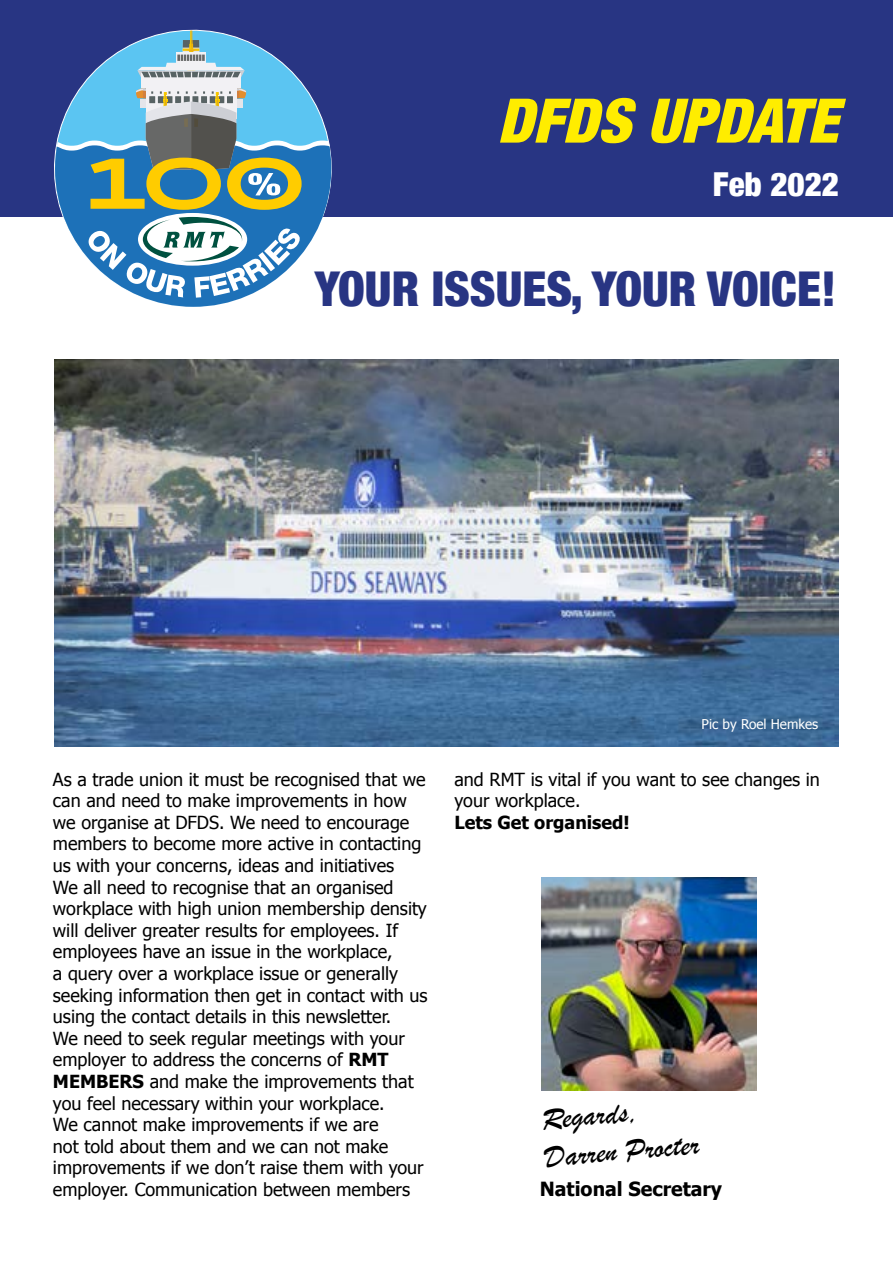
<style>
.page{position:relative;width:893px;height:1263px;background:#fff}
.page>*{position:absolute;margin:0;border:0;box-sizing:border-box;transform-origin:0 0}
.t1{font:italic 900 condensed 61.5px "Helvetica Neue";color:#ffed00}
.t2{font:900 condensed 48px "Helvetica Neue";color:#283583}
.t3{font:900 condensed 33px "Helvetica Neue";color:#fff}
.t4{font:31.35px/37.7px "Brush Script";color:#000}
.t5{font:700 19.5px "Tahoma";color:#000}
.t6{font:18px/21.6px "Tahoma";color:#000}
.t7{font:700 18px "Tahoma";color:#000}
.t8{font:13.5px "Tahoma";color:#fff}
.s1{font-weight:700}
</style>
<div class="page">
<div style="left:0;top:0;width:893px;height:217px;background:#283583"></div>
<svg style="left:54px;top:29px;width:278px;height:155px"></svg>
<svg style="left:55px;top:140px;width:276px;height:167px"></svg>
<div style="left:142px;top:74px;width:49px;height:14px;background:#f2f1f4"></div>
<div style="left:191px;top:74px;width:49px;height:14px;background:#f2f1f4"></div>
<svg style="left:137px;top:30px;width:108px;height:51px;background:#82bad4"></svg>
<div style="left:138px;top:213px;width:109px;height:53px;background:#fff;border-radius:50%"></div>
<svg style="left:87px;top:217px;width:214px;height:81px"></svg>
<svg style="left:91px;top:88px;width:211px;height:122px;background:#7fa497"></svg>
<img style="left:542px;top:877px;width:214px;height:213px">
<img style="left:55px;top:359px;width:784px;height:387px">
<h1 class="t1" style="left:497px;top:70px;width:364px">DFDSUPDATE</h1>
<h3 class="t3" style="left:713px;top:157px;width:128px">Feb 2022</h3>
<h2 class="t2" style="left:315px;top:249px;width:523px">YOUR ISSUES, YOUR VOICE!</h2>
<p class="t8" style="left:702px;top:715px;width:118px">Pic by Roel Hemkes</p>
<p class="t6" style="left:53px;top:767px;width:376px">As a trade union it must be recognised that we can and need to make improvements in how we organise at DFDS. We need to encourage members to become more active in contacting us with your concerns, ideas and initiatives<br>We all need to recognise that an organised workplace with high union membership density will deliver greater results for employees. If employees have an issue in the workplace,<br>a query over a workplace issue or generally seeking information then get in contact with us using the contact details in this newsletter.<br>We need to seek regular meetings with your employer to address the concerns of <span class="s1">RMT MEMBERS</span> and make the improvements that you feel necessary within your workplace.<br>We cannot make improvements if we are<br>not told about them and we can not make improvements if we don’t raise them with your employer. Communication between members</p>
<p class="t6" style="left:454px;top:767px;width:367px">and RMT is vital if you want to see changes in your workplace.</p>
<p class="t7" style="left:454px;top:810px;width:177px">Lets Get organised!</p>
<h3 class="t4" style="left:540px;top:1100px;width:156px;rotate:-5deg">Regards,<br>Darren Procter</h3>
<p class="t5" style="left:540px;top:1176px;width:184px">National Secretary</p>
</div>
